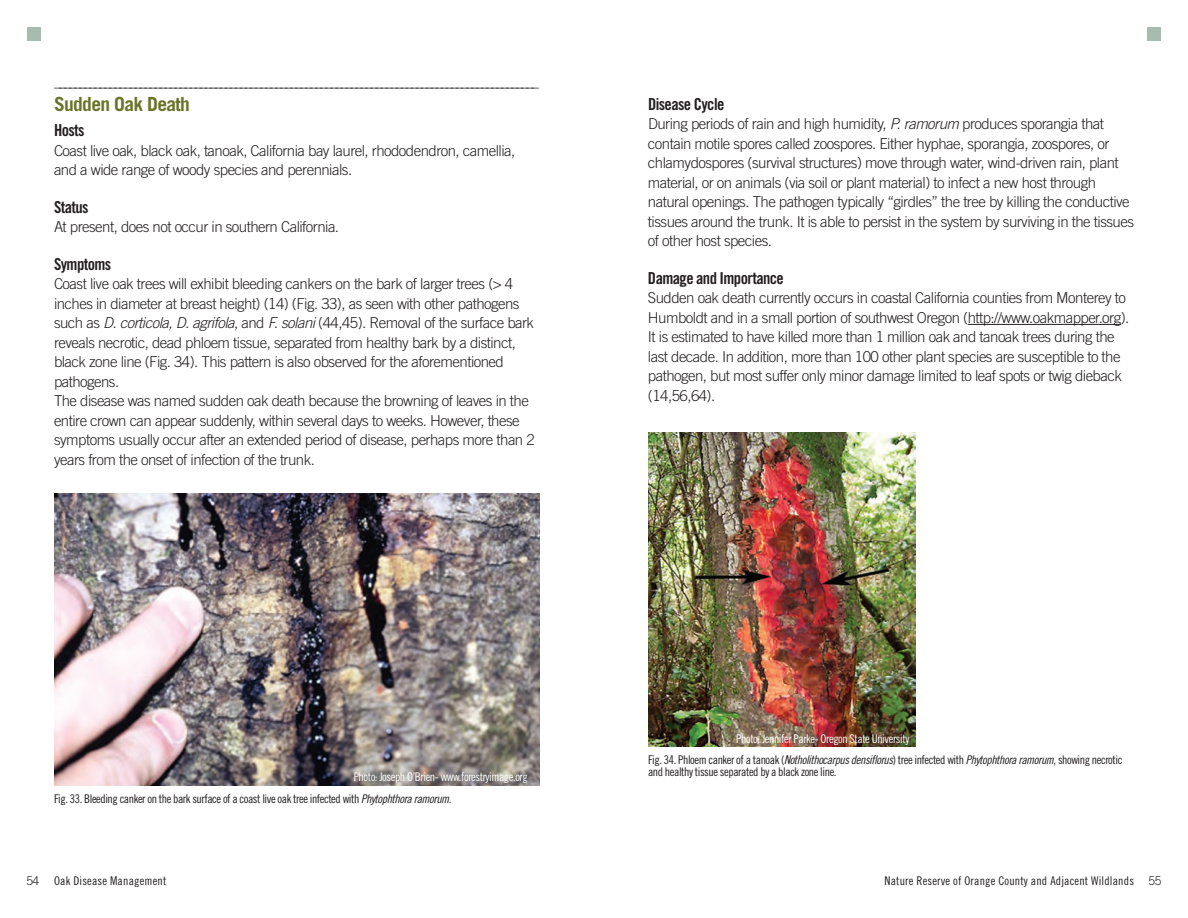
<style>
.page{position:relative;width:1188px;height:918px;background:#fff}
.page>*{position:absolute;margin:0;border:0;box-sizing:border-box;transform-origin:0 0}
.Head{font:700 19.5px "Trade Gothic LT Std";letter-spacing:-.035em;color:#6a7429}
.Sub_2{font:16.5px "Trade Gothic LT Std Bd Cn 20";letter-spacing:-.035em;color:#231f20}
.body{font:300 15px/19.5px "Trade Gothic LT Std";letter-spacing:-.035em;color:#231f20}
.Fig_1{font:12px/12px "Trade Gothic LT Std Cn 18";letter-spacing:-.035em;color:#231f20}
.Fig_1-2{font:12px "Trade Gothic LT Std Cn 18";letter-spacing:-.035em;color:#fff}
.Fig_1-3{font:12px "Trade Gothic LT Std Cn 18";letter-spacing:.015em;color:#231f20}
.s1{font-style:italic}
.s2{font-family:"Trade Gothic LT Std Cn 18 Obl"}
.s3{font-family:"Trade Gothic LT Std";font-weight:300}
</style>
<div class="page">
<div style="left:27px;top:27px;width:13px;height:13px;background:#a8bbb0"></div>
<div style="left:1148px;top:27px;width:13px;height:13px;background:#a8bbb0"></div>
<hr style="left:968px;top:324px;width:153px;height:1px;background:#231f20">
<img style="left:648px;top:432px;width:268px;height:315px">
<img style="left:54px;top:494px;width:486px;height:292px">
<p class="body" style="left:54px;top:77px;width:486px">––––––––––––––––––––––––––––––––––––––––––––––––––––––––––––––––––––––––––––––––––––––––––––––––</p>
<p class="Head" style="left:54px;top:92px;width:138px">Sudden Oak Death</p>
<p class="Sub_2" style="left:54px;top:120px;width:32px">Hosts</p>
<p class="body" style="left:54px;top:140px;width:463px">Coast live oak, black oak, tanoak, California bay laurel, rhododendron, camellia, and a wide range of woody species and perennials.</p>
<p class="Sub_2" style="left:54px;top:197px;width:36px">Status</p>
<p class="body" style="left:54px;top:217px;width:284px">At present, does not occur in southern California.</p>
<p class="Sub_2" style="left:54px;top:254px;width:59px">Symptoms</p>
<p class="body" style="left:54px;top:274px;width:482px">Coast live oak trees will exhibit bleeding cankers on the bark of larger trees (&gt; 4 inches in diameter at breast height) (14) (Fig. 33), as seen with other pathogens such as <span class="s1">D. corticola, D. agrifola</span>, and <span class="s1">F. solani</span> (44,45). Removal of the surface bark reveals necrotic, dead phloem tissue, separated from healthy bark by a distinct, black zone line (Fig. 34). This pattern is also observed for the aforementioned pathogens.</p>
<p class="body" style="left:54px;top:391px;width:482px">The disease was named sudden oak death because the browning of leaves in the entire crown can appear suddenly, within several days to weeks. However, these symptoms usually occur after an extended period of disease, perhaps more than 2 years from the onset of infection of the trunk.</p>
<p class="Fig_1-2" style="left:354px;top:770px;width:176px">Photo: Joseph O’Brien- www.forestryimage.org</p>
<p class="Fig_1" style="left:54px;top:793px;width:399px">Fig. 33. Bleeding canker on the bark surface of a coast live oak tree infected with <span class="s2">Phytophthora ramorum</span>.</p>
<p class="Sub_2" style="left:648px;top:94px;width:78px">Disease Cycle</p>
<p class="body" style="left:648px;top:114px;width:488px">During periods of rain and high humidity, <span class="s1">P. ramorum</span> produces sporangia that contain motile spores called zoospores. Either hyphae, sporangia, zoospores, or chlamydospores (survival structures) move through water, wind-driven rain, plant material, or on animals (via soil or plant material) to infect a new host through natural openings. The pathogen typically “girdles” the tree by killing the conductive tissues around the trunk. It is able to persist in the system by surviving in the tissues of other host species.</p>
<p class="Sub_2" style="left:648px;top:268px;width:137px">Damage and Importance</p>
<p class="body" style="left:648px;top:288px;width:480px">Sudden oak death currently occurs in coastal California counties from Monterey to Humboldt and in a small portion of southwest Oregon (http://www.oakmapper.org).<br>It is estimated to have killed more than 1 million oak and tanoak trees during the last decade. In addition, more than 100 other plant species are susceptible to the pathogen, but most suffer only minor damage limited to leaf spots or twig dieback (14,56,64).</p>
<p class="Fig_1-2" style="left:736px;top:731px;width:175px">Photo: Jennifer Parke- Oregon State University</p>
<p class="Fig_1" style="left:648px;top:754px;width:476px">Fig. 34. Phloem canker of a tanoak (<span class="s2">Notholithocarpus densiflorus</span>) tree infected with <span class="s2">Phytophthora ramorum</span>, showing necrotic and healthy tissue separated by a black zone line.</p>
<p class="Fig_1-3" style="left:26px;top:873px;width:142px"><span class="s3">54</span> Oak Disease Management</p>
<p class="Fig_1-3" style="left:885px;top:873px;width:278px">Nature Reserve of Orange County and Adjacent Wildlands <span class="s3">55</span></p>
</div>
